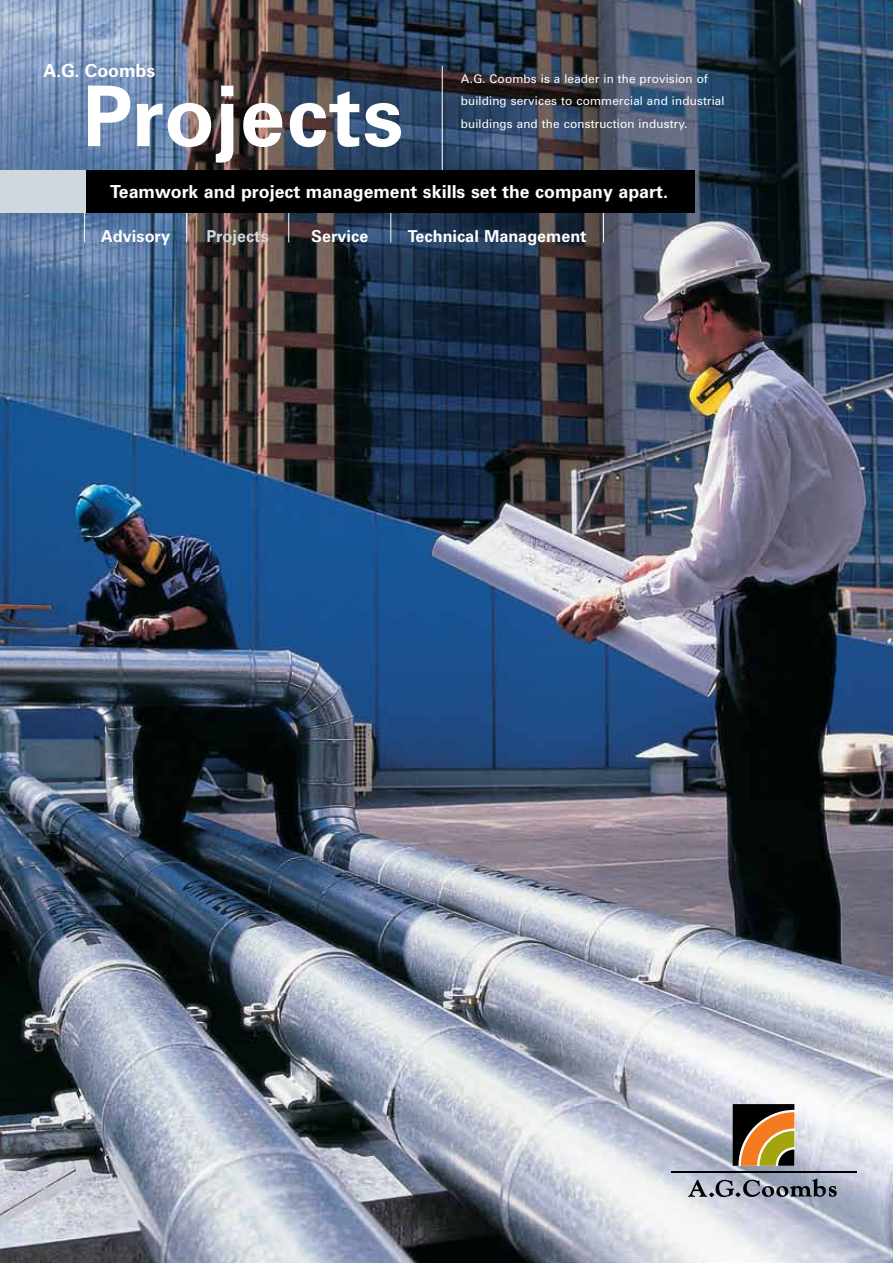
<style>
.page{position:relative;width:893px;height:1263px;background:#fff}
.page>*{position:absolute;margin:0;border:0;box-sizing:border-box;transform-origin:0 0}
.t1{font:700 84px "Zurich BT";letter-spacing:.01em;color:#fff}
.t2{font:700 18px "Zurich BT";color:#fff}
.t3{font:700 16.5px "Zurich BT";color:#fff}
.t4{font:700 16.5px "Zurich BT";color:#ced8dd}
.t5{font:12px/22.5px "Zurich BT";letter-spacing:.015em;color:#fff}
</style>
<div class="page">
<img style="left:0;top:0;width:893px;height:1263px">
<hr style="left:442px;top:66px;width:1px;height:104px;background:#fff">
<svg style="left:84px;top:213px;width:1px;height:29px"></svg>
<svg style="left:390px;top:213px;width:1px;height:29px"></svg>
<svg style="left:288px;top:213px;width:1px;height:29px"></svg>
<svg style="left:186px;top:213px;width:1px;height:29px"></svg>
<svg style="left:603px;top:213px;width:1px;height:29px"></svg>
<div style="left:85px;top:170px;width:609px;height:43px;background:#000"></div>
<svg style="left:688px;top:1178px;width:149px;height:20px;background:#848997"></svg>
<svg style="left:733px;top:1104px;width:61px;height:62px;background:#835f28"></svg>
<hr style="left:671px;top:1172px;width:185px;height:1px;background:#000">
<div style="left:0;top:170px;width:85px;height:43px;background:#ced8dd"></div>
<h2 class="t2" style="left:43px;top:59px;width:113px">A.G. Coombs</h2>
<h1 class="t1" style="left:82px;top:65px;width:323px">Projects</h1>
<p class="t5" style="left:461px;top:67px;width:265px">A.G. Coombs is a leader in the provision of building services to commercial and industrial buildings and the construction industry.</p>
<h2 class="t2" style="left:110px;top:180px;width:559px">Teamwork and project management skills set the company apart.</h2>
<h3 class="t3" style="left:101px;top:226px;width:70px">Advisory</h3>
<h3 class="t4" style="left:207px;top:226px;width:64px">Projects</h3>
<h3 class="t3" style="left:311px;top:226px;width:59px">Service</h3>
<h3 class="t3" style="left:408px;top:226px;width:180px">Technical Management</h3>
</div>
